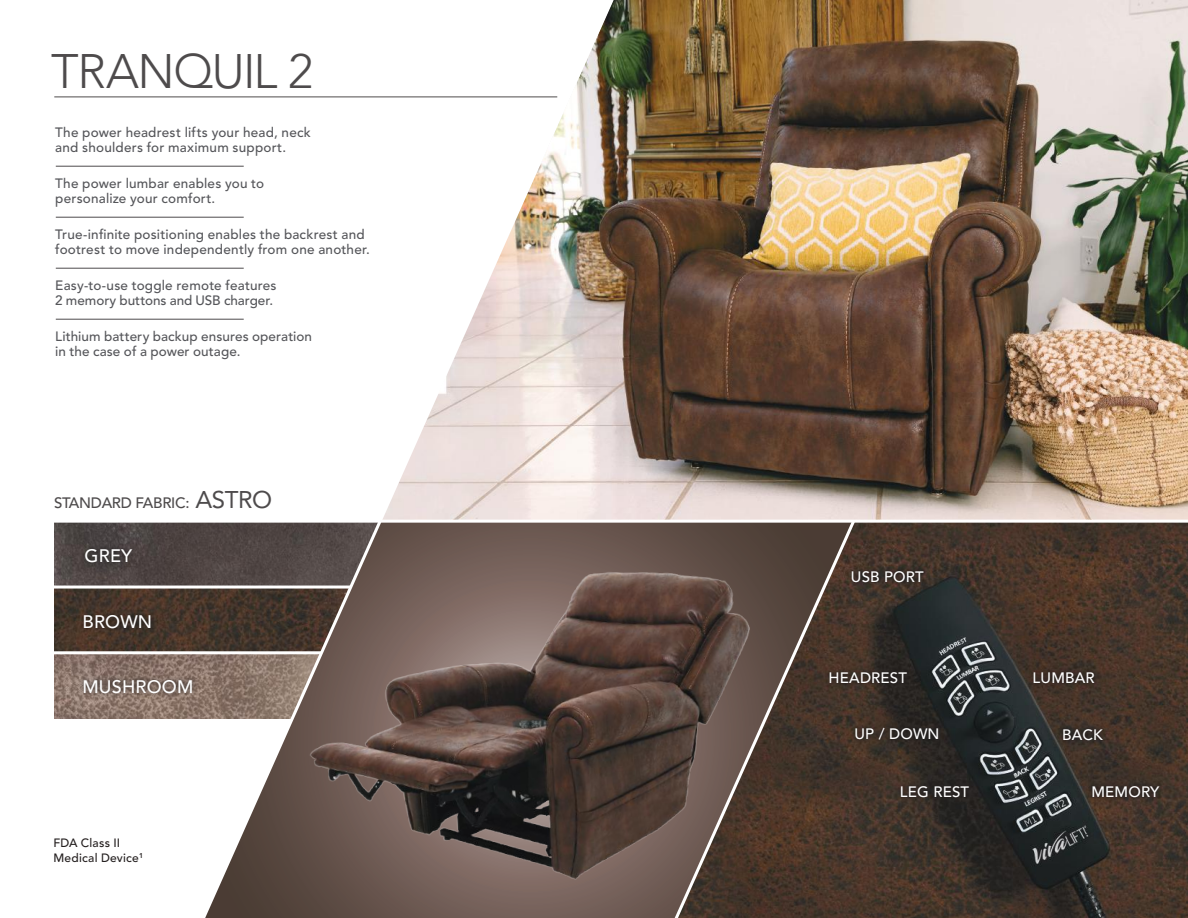
<style>
.page{position:relative;width:1188px;height:918px;background:#fff}
.page>*{position:absolute;margin:0;border:0;box-sizing:border-box;transform-origin:0 0}
.t1{font:300 48px "Avenir LT Std";letter-spacing:-.03em;color:#4e4b4c}
.t2{font:500 18px "Avenir LT Std";letter-spacing:.01em;color:#fff}
.t3{font:500 15px "Avenir LT Std";letter-spacing:.01em;color:#fff}
.t4{font:500 15px "Avenir LT Std";letter-spacing:-.02em;color:#4e4b4c}
.t5{font:500 13.5px/15px "Avenir LT Std";letter-spacing:.015em;color:#55565a}
.t6{font:500 12px/15px "Avenir LT Std";letter-spacing:.02em;color:#241f1f}
.s1{font-weight:400;font-size:24px}
</style>
<div class="page">
<img style="left:54px;top:523px;width:133px;height:63px">
<img style="left:54px;top:589px;width:133px;height:62px">
<img style="left:54px;top:654px;width:133px;height:65px">
<img style="left:857px;top:523px;width:331px;height:395px">
<img style="left:624px;top:0;width:564px;height:520px">
<img style="left:624px;top:531px;width:36px;height:387px">
<svg style="left:187px;top:0;width:437px;height:918px"></svg>
<svg style="left:660px;top:518px;width:197px;height:400px;background:#56443b"></svg>
<hr style="left:54px;top:97px;width:503px;height:1px;background:#4e4b4c">
<div style="left:80px;top:544px;width:57px;height:24px;background:#111213;opacity:.5"></div>
<div style="left:79px;top:609px;width:77px;height:24px;background:#111213;opacity:.5"></div>
<div style="left:78px;top:674px;width:120px;height:24px;background:#111213;opacity:.5"></div>
<hr style="left:56px;top:166px;width:188px;height:1px;background:#4e4b4c">
<hr style="left:56px;top:217px;width:188px;height:1px;background:#4e4b4c">
<hr style="left:56px;top:268px;width:188px;height:1px;background:#4e4b4c">
<hr style="left:56px;top:319px;width:188px;height:1px;background:#4e4b4c">
<hr style="left:48px;top:520px;width:1140px;height:3px;background:#fff">
<div style="left:896px;top:780px;width:78px;height:23px;background:#241f1f;opacity:.7"></div>
<div style="left:847px;top:565px;width:82px;height:23px;background:#241f1f;opacity:.7"></div>
<div style="left:1087px;top:780px;width:78px;height:22px;background:#241f1f;opacity:.7"></div>
<div style="left:825px;top:667px;width:87px;height:22px;background:#241f1f;opacity:.7"></div>
<div style="left:1029px;top:666px;width:70px;height:23px;background:#241f1f;opacity:.7"></div>
<div style="left:850px;top:723px;width:94px;height:22px;background:#241f1f;opacity:.7"></div>
<div style="left:1058px;top:723px;width:50px;height:23px;background:#241f1f;opacity:.7"></div>
<h1 class="t1" style="left:51px;top:44px;width:263px">TRANQUIL 2</h1>
<p class="t5" style="left:55px;top:125px;width:257px">The power headrest lifts your head, neck and shoulders for maximum support.</p>
<p class="t5" style="left:55px;top:176px;width:210px">The power lumbar enables you to personalize your comfort.</p>
<p class="t5" style="left:55px;top:227px;width:316px">True-infinite positioning enables the backrest and footrest to move independently from one another.</p>
<p class="t5" style="left:55px;top:278px;width:223px">Easy-to-use toggle remote features<br>2 memory buttons and USB charger.</p>
<p class="t5" style="left:55px;top:329px;width:258px">Lithium battery backup ensures operation in the case of a power outage.</p>
<p class="t4" style="left:54px;top:494px;width:220px">STANDARD FABRIC: <span class="s1">ASTRO</span></p>
<h2 class="t2" style="left:85px;top:546px;width:49px">GREY</h2>
<h2 class="t2" style="left:82px;top:611px;width:71px">BROWN</h2>
<h2 class="t2" style="left:82px;top:676px;width:112px">MUSHROOM</h2>
<p class="t6" style="left:53px;top:835px;width:91px">FDA Class II<br>Medical Device<sup>1</sup></p>
<p class="t3" style="left:851px;top:568px;width:74px">USB PORT</p>
<p class="t3" style="left:829px;top:669px;width:80px">HEADREST</p>
<p class="t3" style="left:1033px;top:669px;width:64px">LUMBAR</p>
<p class="t3" style="left:855px;top:725px;width:87px">UP / DOWN</p>
<p class="t3" style="left:1062px;top:726px;width:42px">BACK</p>
<p class="t3" style="left:900px;top:783px;width:71px">LEG REST</p>
<p class="t3" style="left:1092px;top:783px;width:69px">MEMORY</p>
</div>
